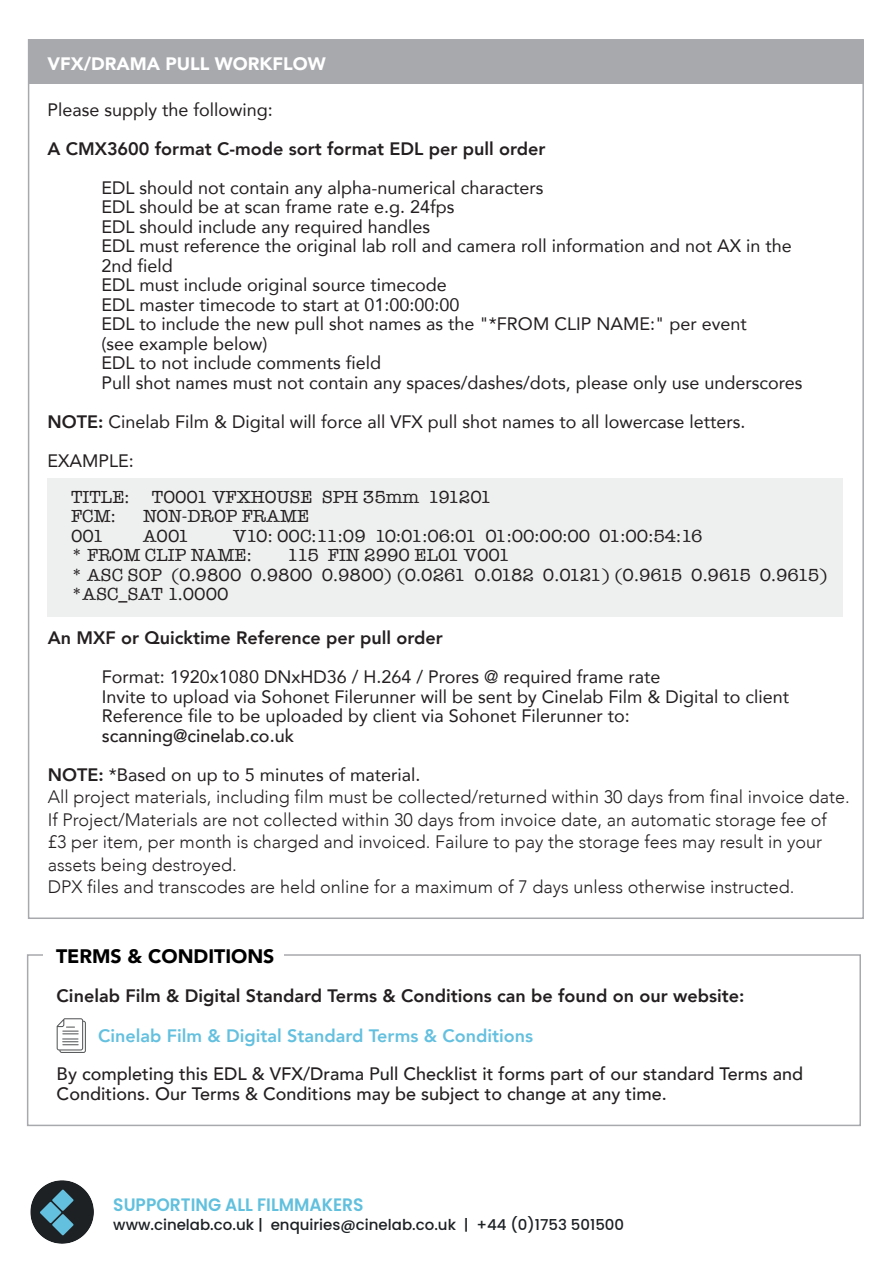
<style>
.page{position:relative;width:893px;height:1263px;background:#fff}
.page>*{position:absolute;margin:0;border:0;box-sizing:border-box;transform-origin:0 0}
.t1{font:900 19.5px "Avenir";color:#000001}
.t2{font:18px/19.5px "Avenir";color:#231f20}
.t3{font:300 18px/22.5px "Avenir";color:#231f20}
.t4{font:18px/19.5px "American Typewriter";color:#231f20}
.t5{font:800 18px "Avenir";color:#231f20}
.t6{font:500 18px/19.5px "Avenir";color:#231f20}
.t7{font:800 18px "Avenir";color:#64c0df}
.t8{font:600 18px "Poppins";color:#60c0dd;scale:.95 1}
.t9{font:900 18px "Avenir";color:#fff}
.t10{font:500 15px "Poppins";color:#1d2124}
.s1{font-weight:800}
.s2{font-weight:500}
</style>
<div class="page">
<img style="left:30px;top:1180px;width:64px;height:64px">
<div style="left:48px;top:478px;width:795px;height:139px;background:#eef0ef"></div>
<div style="left:29px;top:41px;width:835px;height:43px;background:#a8a9ad"></div>
<div style="left:27px;top:954px;width:834px;height:172px;border:2px solid #a8a9ad"></div>
<div style="left:43px;top:939px;width:241px;height:33px;background:#fff"></div>
<svg style="left:57px;top:1018px;width:29px;height:35px"></svg>
<p class="t9" style="left:47px;top:48px;width:280px">VFX/DRAMA PULL WORKFLOW</p>
<p class="t2" style="left:47px;top:99px;width:227px">Please supply the following:</p>
<p class="t5" style="left:47px;top:134px;width:500px">A CMX3600 format C-mode sort format EDL per pull order</p>
<p class="t2" style="left:101px;top:177px;width:703px">EDL should not contain any alpha-numerical characters<br>EDL should be at scan frame rate e.g. 24fps<br>EDL should include any required handles<br>EDL must reference the original lab roll and camera roll information and not AX in the 2nd field<br>EDL must include original source timecode<br>EDL master timecode to start at 01:00:00:00<br>EDL to include the new pull shot names as the "*FROM CLIP NAME:" per event<br>(see example below)<br>EDL to not include comments field<br>Pull shot names must not contain any spaces/dashes/dots, please only use underscores</p>
<p class="t2" style="left:47px;top:401px;width:700px;line-height:39px"><span class="s1">NOTE:</span> Cinelab Film &amp; Digital will force all VFX pull shot names to all lowercase letters.<br>EXAMPLE:</p>
<p class="t4" style="left:71px;top:487px;width:60px">TITLE:</p>
<p class="t4" style="left:152px;top:487px;width:341px">TO001 VFXHOUSE SPH 35mm 191201</p>
<p class="t4" style="left:71px;top:506px;width:46px">FCM:</p>
<p class="t4" style="left:143px;top:506px;width:168px">NON-DROP FRAME</p>
<p class="t4" style="left:71px;top:526px;width:34px">001</p>
<p class="t4" style="left:143px;top:526px;width:48px">A001</p>
<p class="t4" style="left:71px;top:526px;width:633px;text-indent:162px">V10: 00C:11:09 10:01:06:01 01:00:00:00 01:00:54:16 * FROM CLIP NAME:</p>
<p class="t4" style="left:71px;top:545px;width:758px;text-indent:216px">115 FIN 2990 EL01 V001<br>* ASC SOP (0.9800 0.9800 0.9800) (0.0261 0.0182 0.0121) (0.9615 0.9615 0.9615) *ASC_SAT 1.0000</p>
<p class="t5" style="left:48px;top:624px;width:397px">An MXF or Quicktime Reference per pull order</p>
<p class="t2" style="left:102px;top:667px;width:689px">Format: 1920x1080 DNxHD36 / H.264 / Prores @ required frame rate<br>Invite to upload via Sohonet Filerunner will be sent by Cinelab Film &amp; Digital to client<br>Reference file to be uploaded by client via Sohonet Filerunner to:</p>
<p class="t2" style="left:48px;top:715px;width:374px;line-height:39px;text-indent:54px"><span class="s2">scanning@cinelab.co.uk<br></span><span class="s1">NOTE:</span> *Based on up to 5 minutes of material.</p>
<p class="t3" style="left:48px;top:786px;width:803px">All project materials, including film must be collected/returned within 30 days from final invoice date.<br>If Project/Materials are not collected within 30 days from invoice date, an automatic storage fee of £3 per item, per month is charged and invoiced. Failure to pay the storage fees may result in your assets being destroyed.<br>DPX files and transcodes are held online for a maximum of 7 days unless otherwise instructed.</p>
<p class="t1" style="left:56px;top:939px;width:220px">TERMS &amp; CONDITIONS</p>
<p class="t5" style="left:57px;top:982px;width:689px">Cinelab Film &amp; Digital Standard Terms &amp; Conditions can be found on our website:</p>
<p class="t7" style="left:98px;top:1022px;width:437px">Cinelab Film &amp; Digital Standard Terms &amp; Conditions</p>
<p class="t6" style="left:57px;top:1063px;width:748px">By completing this EDL &amp; VFX/Drama Pull Checklist it forms part of our standard Terms and<br>Conditions. Our Terms &amp; Conditions may be subject to change at any time.</p>
<p class="t8" style="left:113px;top:1194px;width:265px">SUPPORTING ALL FILMMAKERS</p>
<p class="t10" style="left:113px;top:1216px;width:512px">www.cinelab.co.uk | enquiries@cinelab.co.uk | +44 (0)1753 501500</p>
</div>
